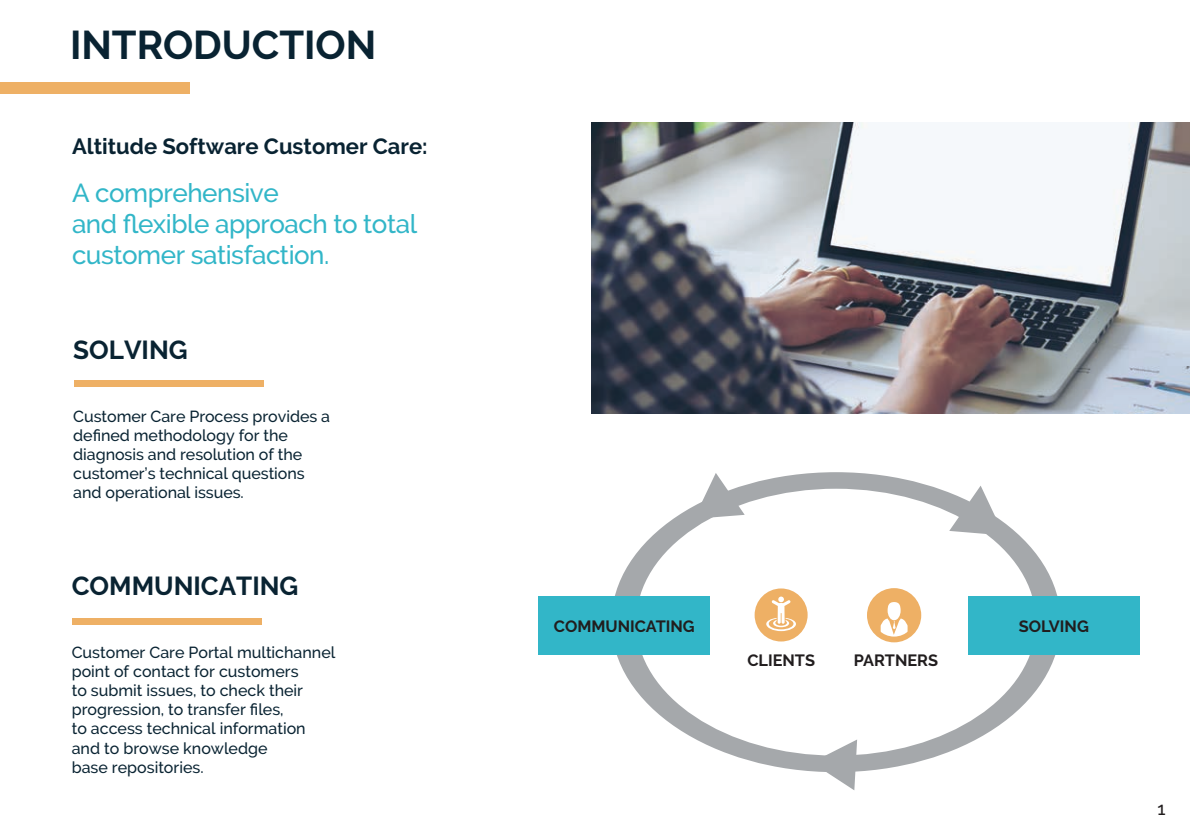
<style>
.page{position:relative;width:1190px;height:838px;background:#fff}
.page>*{position:absolute;margin:0;border:0;box-sizing:border-box;transform-origin:0 0}
.t1{font:700 40px "Raleway";color:#092332}
.t2{font:500 26px/31.2px "Raleway";letter-spacing:-.02em;color:#32b6c8}
.t3{font:700 26px "Raleway";color:#092332}
.t4{font:700 22px "Raleway";color:#092332}
.t5{font:500 18px "Raleway";color:#211d1e}
.t6{font:700 16.4px "Raleway";color:#211d1e}
.t7{font:500 16px/19.2px "Raleway";color:#092332}
</style>
<div class="page">
<img style="left:592px;top:122px;width:598px;height:292px">
<div style="left:0;top:82px;width:190px;height:12px;background:#eeb065"></div>
<div style="left:72px;top:618px;width:190px;height:7px;background:#eeb065"></div>
<div style="left:74px;top:380px;width:190px;height:7px;background:#eeb065"></div>
<svg style="left:615px;top:472px;width:443px;height:300px"></svg>
<div style="left:867px;top:588px;width:54px;height:54px;background:#eeb065;border-radius:50%"></div>
<div style="left:888px;top:602px;width:13px;height:18px;background:#fff;border-radius:50%"></div>
<svg style="left:881px;top:619px;width:27px;height:18px"></svg>
<div style="left:538px;top:596px;width:172px;height:59px;background:#32b6c8"></div>
<div style="left:968px;top:596px;width:171px;height:59px;background:#32b6c8"></div>
<div style="left:755px;top:588px;width:53px;height:54px;background:#eeb065;border-radius:50%"></div>
<svg style="left:766px;top:597px;width:30px;height:34px"></svg>
<svg style="left:694px;top:473px;width:51px;height:46px"></svg>
<svg style="left:949px;top:486px;width:55px;height:49px"></svg>
<svg style="left:812px;top:740px;width:45px;height:50px"></svg>
<h1 class="t1" style="left:70px;top:22px;width:308px">INTRODUCTION</h1>
<h3 class="t4" style="left:72px;top:134px;width:357px">Altitude Software Customer Care:</h3>
<h2 class="t2" style="left:72px;top:177px;width:347px">A comprehensive<br>and flexible approach to total customer satisfaction.</h2>
<h2 class="t3" style="left:73px;top:335px;width:116px">SOLVING</h2>
<p class="t7" style="left:73px;top:406px;width:258px">Customer Care Process provides a defined methodology for the diagnosis and resolution of the customer’s technical questions and operational issues.</p>
<h2 class="t3" style="left:72px;top:571px;width:228px">COMMUNICATING</h2>
<p class="t7" style="left:72px;top:642px;width:265px">Customer Care Portal multichannel point of contact for customers<br>to submit issues, to check their progression, to transfer files,<br>to access technical information and to browse knowledge<br>base repositories.</p>
<p class="t6" style="left:554px;top:617px;width:142px">COMMUNICATING</p>
<p class="t6" style="left:1019px;top:616px;width:72px">SOLVING</p>
<p class="t6" style="left:854px;top:651px;width:86px">PARTNERS</p>
<p class="t6" style="left:747px;top:651px;width:69px">CLIENTS</p>
<p class="t5" style="left:1157px;top:798px;width:10px">1</p>
</div>
